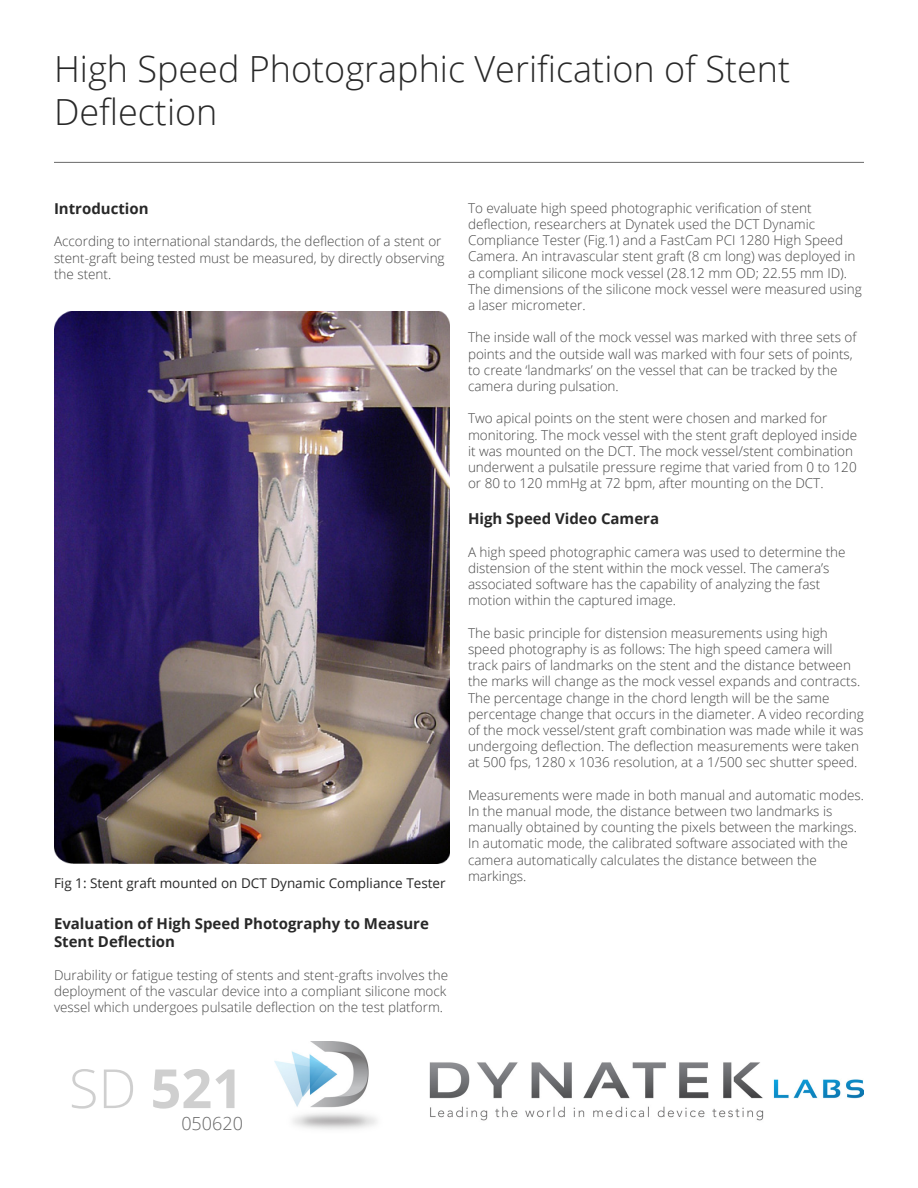
<style>
.page{position:relative;width:918px;height:1188px;background:#fff}
.page>*{position:absolute;margin:0;border:0;box-sizing:border-box;transform-origin:0 0}
.Open_Sans_Paragraph{font:700 54px "Open Sans";color:#cfcfcf}
.t1{font:300 36px/43.2px "Open Sans";color:#282828}
.Open_Sans_Paragraph-2{font:300 18px "Open Sans";color:#686868}
.t2{font:700 15px/18px "Open Sans";color:#282828}
.Open_Sans_Paragraph-3{font:300 13.5px/16.2px "Open Sans";color:#464646}
.Open_Sans_Paragragh{font:300 13.5px/16.2px "Open Sans";color:#464646}
.Open_Sans_Paragragh-2{font:13.5px "Open Sans";color:#282828}
.s1{font-weight:300}
</style>
<div class="page">
<img style="left:275px;top:1042px;width:589px;height:88px">
<hr style="left:54px;top:162px;width:810px;height:1px;background:#686868">
<img style="left:54px;top:311px;width:396px;height:553px">
<p class="t1" style="left:54px;top:46px;width:738px">High Speed Photographic Verification of Stent<br>Deflection</p>
<p class="t2" style="left:54px;top:199px;width:96px">Introduction</p>
<p class="Open_Sans_Paragraph-3" style="left:54px;top:233px;width:392px">According to international standards, the deflection of a stent or stent-graft being tested must be measured, by directly observing the stent.</p>
<p class="Open_Sans_Paragragh-2" style="left:54px;top:874px;width:393px">Fig 1: Stent graft mounted on DCT Dynamic Compliance Tester</p>
<p class="t2" style="left:54px;top:915px;width:376px">Evaluation of High Speed Photography to Measure<br>Stent Deflection</p>
<p class="Open_Sans_Paragraph-3" style="left:54px;top:967px;width:396px">Durability or fatigue testing of stents and stent-grafts involves the deployment of the vascular device into a compliant silicone mock vessel which undergoes pulsatile deflection on the test platform.</p>
<p class="Open_Sans_Paragragh" style="left:468px;top:199px;width:395px">To evaluate high speed photographic verification of stent deflection, researchers at Dynatek used the DCT Dynamic Compliance Tester (Fig.1) and a FastCam PCI 1280 High Speed Camera. An intravascular stent graft (8 cm long) was deployed in a compliant silicone mock vessel (28.12 mm OD; 22.55 mm ID).<br>The dimensions of the silicone mock vessel were measured using a laser micrometer.</p>
<p class="Open_Sans_Paragragh" style="left:468px;top:329px;width:390px">The inside wall of the mock vessel was marked with three sets of points and the outside wall was marked with four sets of points, to create ‘landmarks’ on the vessel that can be tracked by the camera during pulsation.</p>
<p class="Open_Sans_Paragraph-3" style="left:468px;top:410px;width:391px">Two apical points on the stent were chosen and marked for monitoring. The mock vessel with the stent graft deployed inside it was mounted on the DCT. The mock vessel/stent combination underwent a pulsatile pressure regime that varied from 0 to 120 or 80 to 120 mmHg at 72 bpm, after mounting on the DCT.</p>
<p class="t2" style="left:468px;top:510px;width:193px">High Speed Video Camera</p>
<p class="Open_Sans_Paragraph-3" style="left:468px;top:544px;width:379px">A high speed photographic camera was used to determine the distension of the stent within the mock vessel. The camera’s associated software has the capability of analyzing the fast motion within the captured image.</p>
<p class="Open_Sans_Paragraph-3" style="left:468px;top:625px;width:397px">The basic principle for distension measurements using high speed photography is as follows: The high speed camera will track pairs of landmarks on the stent and the distance between the marks will change as the mock vessel expands and contracts.<br>The percentage change in the chord length will be the same percentage change that occurs in the diameter. A video recording of the mock vessel/stent graft combination was made while it was</p>
<p class="Open_Sans_Paragraph-3" style="left:468px;top:738px;width:392px">undergoing deflection. The deflection measurements were taken at 500 fps, 1280 x 1036 resolution, at a 1/500 sec shutter speed.</p>
<p class="Open_Sans_Paragraph-3" style="left:468px;top:787px;width:397px">Measurements were made in both manual and automatic modes.<br>In the manual mode, the distance between two landmarks is manually obtained by counting the pixels between the markings.<br>In automatic mode, the calibrated software associated with the</p>
<p class="Open_Sans_Paragraph-3" style="left:468px;top:851px;width:351px">camera automatically calculates the distance between the markings.</p>
<p class="Open_Sans_Paragraph" style="left:69px;top:1050px;width:176px"><span class="s1">SD</span> 521</p>
<p class="Open_Sans_Paragraph-2" style="left:181px;top:1111px;width:63px">050620</p>
</div>
